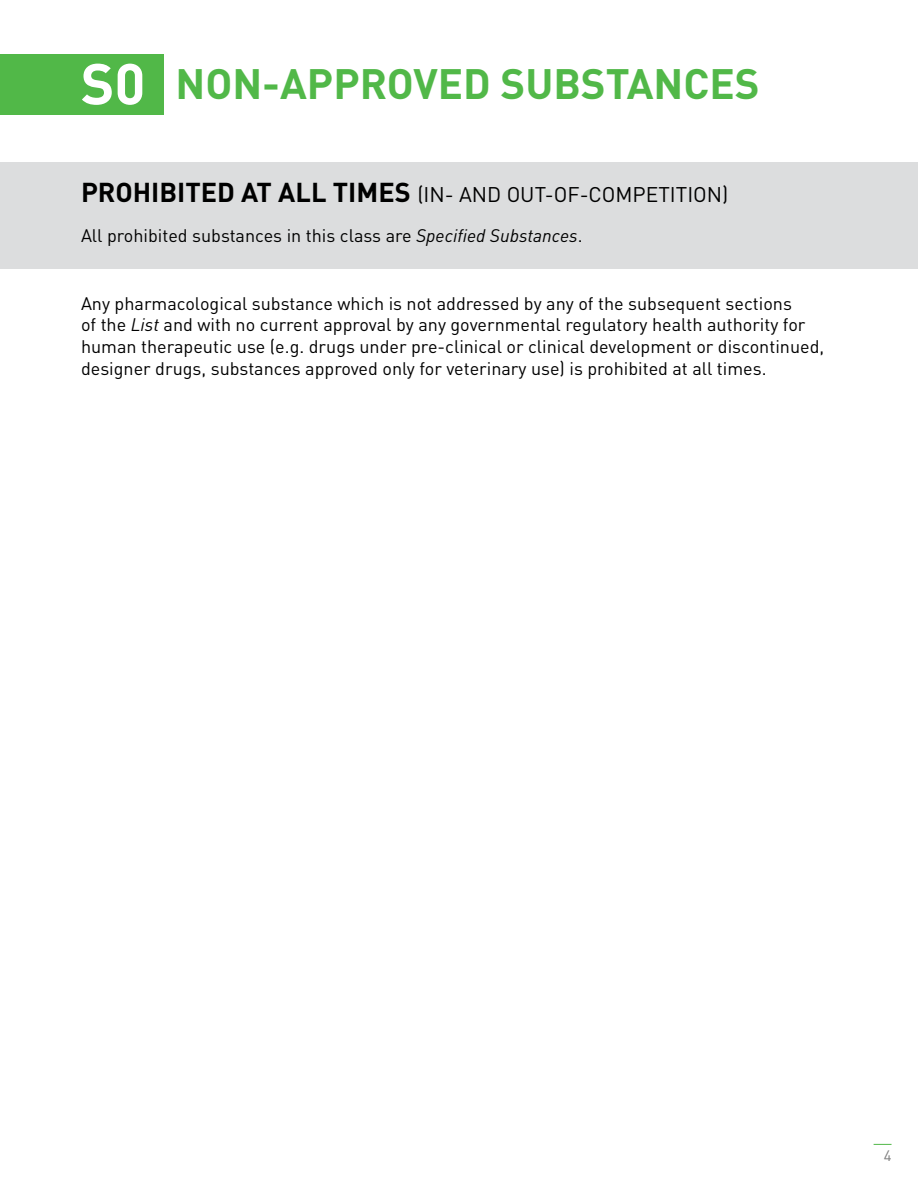
<style>
.page{position:relative;width:918px;height:1188px;background:#fff}
.page>*{position:absolute;margin:0;border:0;box-sizing:border-box;transform-origin:0 0}
.t1{font:700 57px "DIN Pro";color:#fff}
.t2{font:700 42px "DIN Pro";color:#51b848}
.t3{font:21px "DIN Pro";color:#000}
.t4{font:18px/21.6px "DIN Pro";color:#000}
.t5{font:15px "DIN Pro";color:#7e7e7e}
.s1{font-weight:700;font-size:27px}
.s2{font-style:italic}
</style>
<div class="page">
<svg style="left:874px;top:1144px;width:18px;height:1px"></svg>
<div style="left:0;top:54px;width:164px;height:60px;background:#51b848"></div>
<div style="left:0;top:162px;width:918px;height:107px;background:#dcddde"></div>
<h1 class="t1" style="left:81px;top:36px;width:66px">S0</h1>
<h2 class="t2" style="left:176px;top:49px;width:586px">NON-APPROVED SUBSTANCES</h2>
<p class="t3" style="left:81px;top:178px;width:649px"><span class="s1">PROHIBITED AT ALL TIMES</span> (IN- AND OUT-OF-COMPETITION)</p>
<p class="t4" style="left:81px;top:223px;width:503px">All prohibited substances in this class are <span class="s2">Specified Substances</span>.</p>
<p class="t4" style="left:81px;top:291px;width:745px">Any pharmacological substance which is not addressed by any of the subsequent sections<br>of the <span class="s2">List</span> and with no current approval by any governmental regulatory health authority for human therapeutic use (e.g. drugs under pre-clinical or clinical development or discontinued, designer drugs, substances approved only for veterinary use) is prohibited at all times.</p>
<p class="t5" style="left:884px;top:1144px;width:9px">4</p>
</div>
